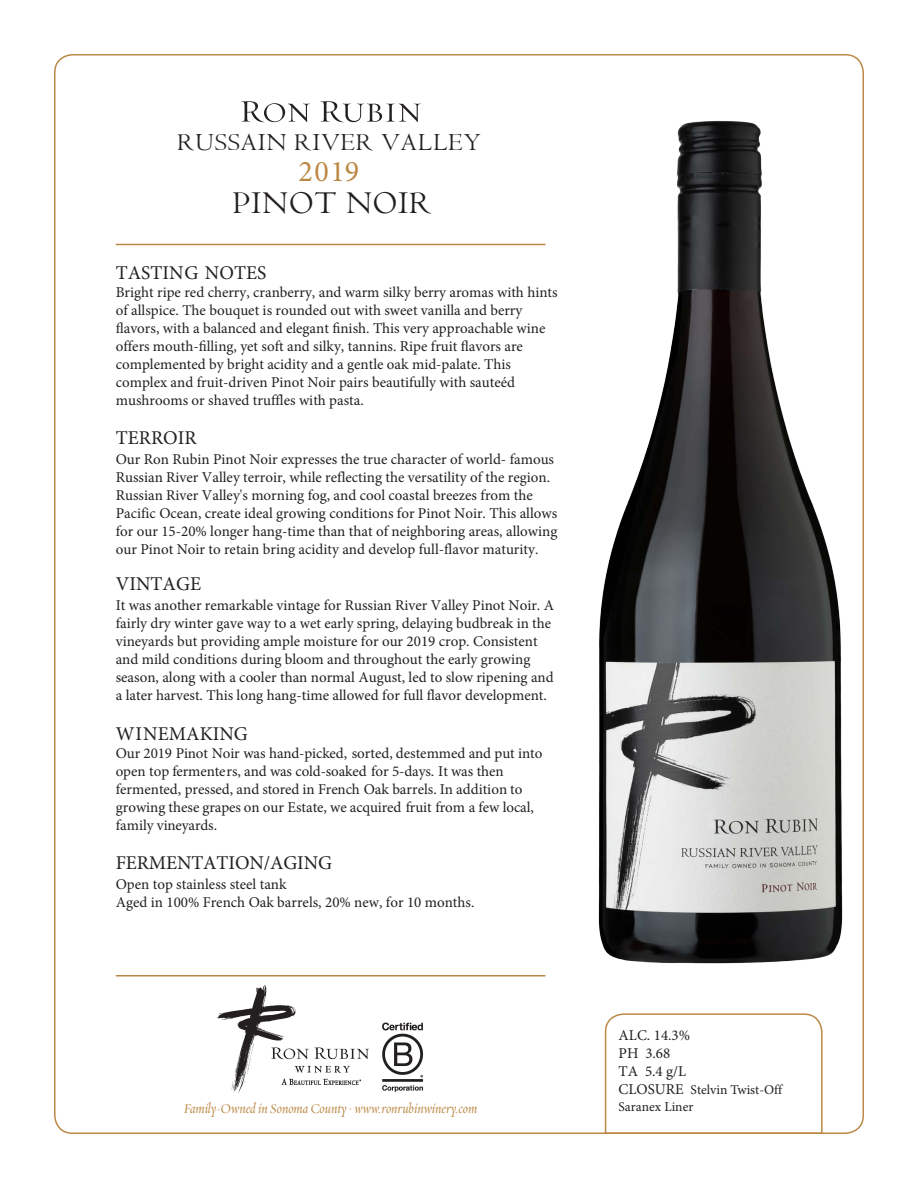
<style>
.page{position:relative;width:918px;height:1188px;background:#fff}
.page>*{position:absolute;margin:0;border:0;box-sizing:border-box;transform-origin:0 0}
.t1{font:33px "Centaur";letter-spacing:.03em;color:#221e1f}
.t2{font:30px "Minion Pro";color:#bb8845}
.t3{font:25.5px "Centaur";letter-spacing:.04em;color:#231f20}
.t4{font:19.5px "Minion Pro";color:#231f20}
.t5{font:15px/18px "Minion Pro";color:#231f20}
.t6{font:15px "Requiem Display HTF Italic";color:#bb8845}
.t7{font:13.5px/17px "Minion Pro";color:#231f20}
.s1{font-size:15px}
</style>
<div class="page">
<hr style="left:116px;top:244px;width:429px;height:1px;background:#bb8845">
<svg style="left:604px;top:1013px;width:219px;height:121px"></svg>
<hr style="left:116px;top:975px;width:429px;height:1px;background:#bb8845">
<img style="left:598px;top:120px;width:244px;height:843px">
<svg style="left:241px;top:101px;width:69px;height:21px"></svg>
<svg style="left:320px;top:101px;width:101px;height:21px"></svg>
<img style="left:217px;top:984px;width:206px;height:109px">
<h3 class="t3" style="left:178px;top:127px;width:305px">RUSSAIN RIVER VALLEY</h3>
<h2 class="t2" style="left:298px;top:151px;width:62px">2019</h2>
<h1 class="t1" style="left:233px;top:183px;width:200px">PINOT NOIR</h1>
<h3 class="t4" style="left:116px;top:260px;width:152px">TASTING NOTES</h3>
<p class="t5" style="left:116px;top:284px;width:443px">Bright ripe red cherry, cranberry, and warm silky berry aromas with hints of allspice. The bouquet is rounded out with sweet vanilla and berry flavors, with a balanced and elegant finish. This very approachable wine offers mouth-filling, yet soft and silky, tannins. Ripe fruit flavors are complemented by bright acidity and a gentle oak mid-palate. This complex and fruit-driven Pinot Noir pairs beautifully with sauteéd mushrooms or shaved truffles with pasta.</p>
<h3 class="t4" style="left:116px;top:425px;width:82px">TERROIR</h3>
<p class="t5" style="left:116px;top:451px;width:443px">Our Ron Rubin Pinot Noir expresses the true character of world- famous Russian River Valley terroir, while reflecting the versatility of the region.<br>Russian River Valley's morning fog, and cool coastal breezes from the Pacific Ocean, create ideal growing conditions for Pinot Noir. This allows for our 15-20% longer hang-time than that of neighboring areas, allowing our Pinot Noir to retain bring acidity and develop full-flavor maturity.</p>
<h3 class="t4" style="left:116px;top:571px;width:87px">VINTAGE</h3>
<p class="t5" style="left:116px;top:596px;width:440px">It was another remarkable vintage for Russian River Valley Pinot Noir. A fairly dry winter gave way to a wet early spring, delaying budbreak in the vineyards but providing ample moisture for our 2019 crop. Consistent and mild conditions during bloom and throughout the early growing season, along with a cooler than normal August, led to slow ripening and a later harvest. This long hang-time allowed for full flavor development.</p>
<h3 class="t4" style="left:116px;top:721px;width:134px">WINEMAKING</h3>
<p class="t5" style="left:116px;top:744px;width:428px">Our 2019 Pinot Noir was hand-picked, sorted, destemmed and put into open top fermenters, and was cold-soaked for 5-days. It was then fermented, pressed, and stored in French Oak barrels. In addition to growing these grapes on our Estate, we acquired fruit from a few local, family vineyards.</p>
<h3 class="t4" style="left:116px;top:850px;width:218px">FERMENTATION/AGING</h3>
<p class="t5" style="left:116px;top:876px;width:360px">Open top stainless steel tank<br>Aged in 100% French Oak barrels, 20% new, for 10 months.</p>
<p class="t6" style="left:184px;top:1102px;width:295px">Family-Owned in Sonoma County · www.ronrubinwinery.com</p>
<p class="t5" style="left:619px;top:1027px;width:73px">ALC. 14.3%<br>PH 3.68<br>TA 5.4 g/L</p>
<p class="t7" style="left:619px;top:1082px;width:165px"><span class="s1">CLOSURE</span> Stelvin Twist-Off<br>Saranex Liner</p>
</div>
